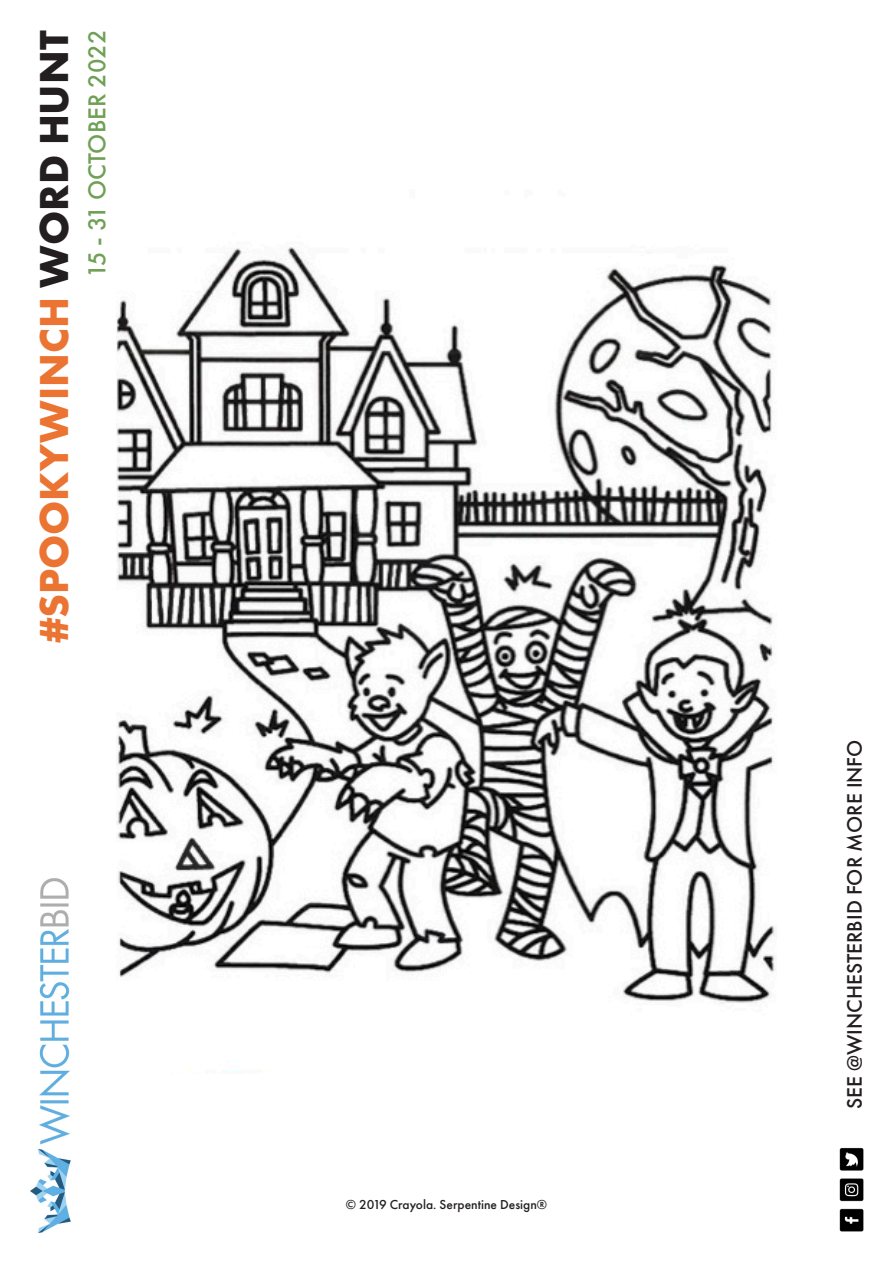
<style>
.page{position:relative;width:893px;height:1263px;background:#fff}
.page>*{position:absolute;margin:0;border:0;box-sizing:border-box;transform-origin:0 0}
.t1{font:700 42px "Futura PT";color:#eb7432}
.t2{font:500 25.5px "Futura PT";color:#70a056}
.t3{font:500 21.75px "Futura PT";color:#231f20}
.t4{font:500 13.5px "Futura PT";color:#231f20}
.s1{color:#231f20}
</style>
<div class="page">
<img style="left:30px;top:878px;width:41px;height:356px">
<img style="left:116px;top:247px;width:659px;height:827px">
<img style="left:839px;top:1147px;width:25px;height:85px">
<p class="t1" style="left:27px;top:643px;width:614px;rotate:-90deg">#SPOOKYWINCH <span class="s1">WORD HUNT</span></p>
<p class="t2" style="left:82px;top:278px;width:250px;rotate:-90deg">15 - 31 OCTOBER 2022</p>
<p class="t4" style="left:346px;top:1196px;width:203px">© 2019 Crayola. Serpentine Design®</p>
<p class="t3" style="left:841px;top:1109px;width:371px;rotate:-90deg">SEE @WINCHESTERBID FOR MORE INFO</p>
</div>
